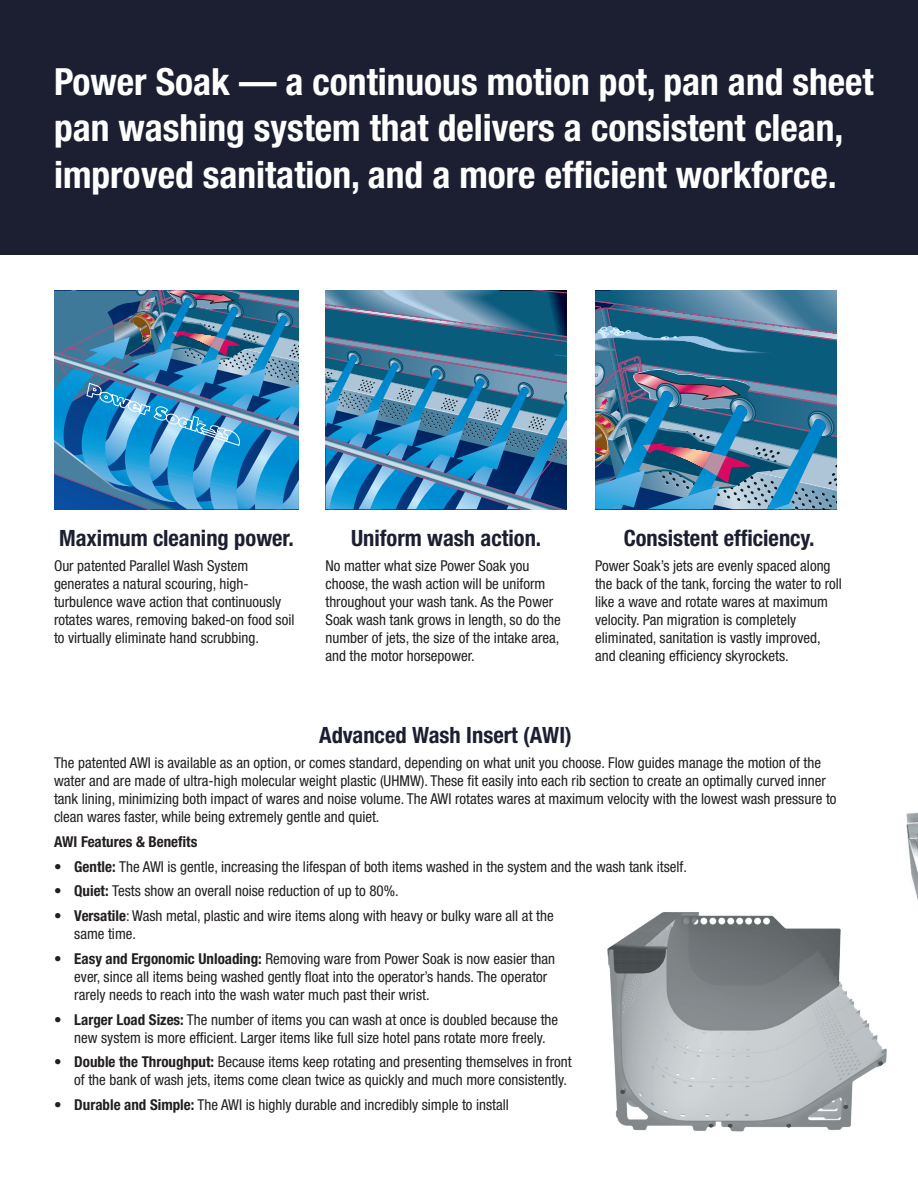
<style>
.page{position:relative;width:918px;height:1188px;background:#fff}
.page>*{position:absolute;margin:0;border:0;box-sizing:border-box;transform-origin:0 0}
.t1{font:700 condensed 37.5px/46.5px "Helvetica Neue";color:#fff}
.t2{font:700 condensed 22.5px "Helvetica Neue";color:#1c1f31}
.t3{font:condensed 15px/18px "Helvetica Neue";color:#231f20}
.t4{font:700 condensed 15px "Helvetica Neue";color:#231f20}
.s1{font-weight:700}
</style>
<div class="page">
<img style="left:906px;top:812px;width:12px;height:74px">
<div style="left:0;top:0;width:918px;height:255px;background:#1c1f31"></div>
<svg style="left:595px;top:291px;width:242px;height:219px;background:#44799a"></svg>
<svg style="left:326px;top:291px;width:241px;height:219px;background:#3e7ea5"></svg>
<img style="left:54px;top:291px;width:245px;height:219px">
<img style="left:607px;top:886px;width:311px;height:246px">
<h1 class="t1" style="left:54px;top:58px;width:821px">Power Soak — a continuous motion pot, pan and sheet pan washing system that delivers a consistent clean, improved sanitation, and a more efficient workforce.</h1>
<h2 class="t2" style="left:59px;top:525px;width:236px">Maximum cleaning power.</h2>
<p class="t3" style="left:54px;top:557px;width:242px">Our patented Parallel Wash System generates a natural scouring, high&shy;turbulence wave action that continuously rotates wares, removing baked-on food soil to virtually eliminate hand scrubbing.</p>
<h2 class="t2" style="left:351px;top:525px;width:192px">Uniform wash action.</h2>
<p class="t3" style="left:326px;top:557px;width:237px">No matter what size Power Soak you choose, the wash action will be uniform throughout your wash tank. As the Power Soak wash tank grows in length, so do the number of jets, the size of the intake area, and the motor horsepower.</p>
<h2 class="t2" style="left:624px;top:525px;width:192px">Consistent efficiency.</h2>
<p class="t3" style="left:595px;top:557px;width:248px">Power Soak’s jets are evenly spaced along the back of the tank, forcing the water to roll like a wave and rotate wares at maximum velocity. Pan migration is completely eliminated, sanitation is vastly improved, and cleaning efficiency skyrockets.</p>
<h2 class="t2" style="left:319px;top:722px;width:254px">Advanced Wash Insert (AWI)</h2>
<p class="t3" style="left:54px;top:754px;width:784px">The patented AWI is available as an option, or comes standard, depending on what unit you choose. Flow guides manage the motion of the water and are made of ultra-high molecular weight plastic (UHMW). These fit easily into each rib section to create an optimally curved inner tank lining, minimizing both impact of wares and noise volume. The AWI rotates wares at maximum velocity with the lowest wash pressure to clean wares faster, while being extremely gentle and quiet.</p>
<p class="t4" style="left:54px;top:832px;width:145px">AWI Features &amp; Benefits</p>
<p class="t3" style="left:54px;top:857px;width:635px">• <span class="s1">Gentle:</span> The AWI is gentle, increasing the lifespan of both items washed in the system and the wash tank itself.</p>
<p class="t3" style="left:54px;top:882px;width:346px">• <span class="s1">Quiet:</span> Tests show an overall noise reduction of up to 80%.</p>
<p class="t3" style="left:74px;top:907px;width:481px;text-indent:-20px">• <span class="s1">Versatile</span>: Wash metal, plastic and wire items along with heavy or bulky ware all at the same time.</p>
<p class="t3" style="left:74px;top:950px;width:482px;text-indent:-20px">• <span class="s1">Easy and Ergonomic Unloading:</span> Removing ware from Power Soak is now easier than ever, since all items being washed gently float into the operator’s hands. The operator rarely needs to reach into the wash water much past their wrist.</p>
<p class="t3" style="left:54px;top:1010px;width:506px;text-align:center">• <span class="s1">Larger Load Sizes:</span> The number of items you can wash at once is doubled because the new system is more efficient. Larger items like full size hotel pans rotate more freely.</p>
<p class="t3" style="left:74px;top:1053px;width:499px;text-indent:-20px">• <span class="s1">Double the Throughput:</span> Because items keep rotating and presenting themselves in front of the bank of wash jets, items come clean twice as quickly and much more consistently.</p>
<p class="t3" style="left:54px;top:1096px;width:456px">• <span class="s1">Durable and Simple:</span> The AWI is highly durable and incredibly simple to install</p>
</div>
